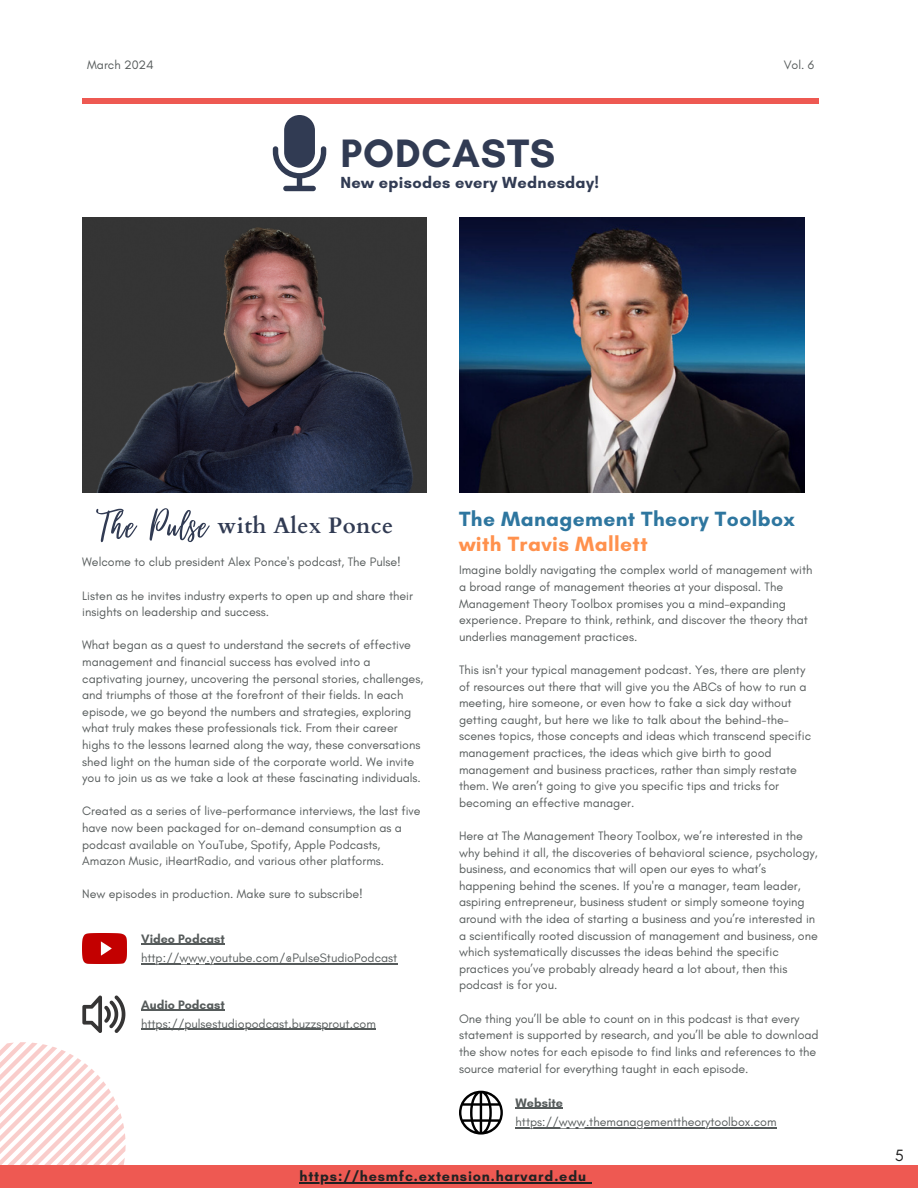
<style>
.page{position:relative;width:918px;height:1188px;background:#fff}
.page>*{position:absolute;margin:0;border:0;box-sizing:border-box;transform-origin:0 0}
.t1{font:52.35px "Virtual";letter-spacing:.02em;color:#313b53}
.t2{font:700 40.35px "Glacial Indifference";letter-spacing:.02em;color:#313b53}
.t3{font:700 22.35px "Cardo";letter-spacing:.02em;color:#313b53}
.t4{font:700 21px "Glacial Indifference";letter-spacing:.02em;color:#2e769f}
.t5{font:700 21px "Glacial Indifference";letter-spacing:.02em;color:#ff914d}
.t6{font:16.65px "Glacial Indifference";color:#222}
.t7{font:700 16.35px "Glacial Indifference";letter-spacing:.02em;color:#313b53}
.t8{font:700 14.4px "Glacial Indifference";letter-spacing:.06em;color:#222}
.t9{font:12.45px/16.6px "Glacial Indifference";color:#565b5b}
.t10{font:700 12.45px "Glacial Indifference";color:#565b5b}
</style>
<div class="page">
<div style="left:0;top:1165px;width:918px;height:23px;background:#ee5952"></div>
<div style="left:82px;top:98px;width:737px;height:5px;background:#ee5952"></div>
<svg style="left:0;top:1042px;width:126px;height:123px"></svg>
<img style="left:82px;top:217px;width:344px;height:276px">
<img style="left:459px;top:217px;width:345px;height:276px">
<svg style="left:273px;top:115px;width:53px;height:76px"></svg>
<img style="left:82px;top:933px;width:44px;height:30px">
<svg style="left:82px;top:996px;width:43px;height:37px"></svg>
<svg style="left:459px;top:1091px;width:44px;height:44px"></svg>
<hr style="left:300px;top:1182px;width:287px;height:2px;background:#222">
<hr style="left:141px;top:944px;width:84px;height:1px;background:#565b5b">
<hr style="left:141px;top:963px;width:256px;height:1px;background:#565b5b">
<hr style="left:141px;top:1009px;width:84px;height:2px;background:#565b5b">
<hr style="left:141px;top:1029px;width:235px;height:1px;background:#565b5b">
<hr style="left:516px;top:1108px;width:47px;height:1px;background:#565b5b">
<hr style="left:516px;top:1127px;width:261px;height:1px;background:#565b5b">
<p class="t9" style="left:87px;top:57px;width:68px">March 2024</p>
<p class="t9" style="left:784px;top:57px;width:32px">Vol. 6</p>
<h2 class="t2" style="left:341px;top:128px;width:216px">PODCASTS</h2>
<h3 class="t7" style="left:341px;top:172px;width:260px">New episodes every Wednesday!</h3>
<h1 class="t1" style="left:97px;top:497px;width:112px">The Pulse</h1>
<h3 class="t3" style="left:218px;top:511px;width:177px">with Alex Ponce</h3>
<p class="t9" style="left:82px;top:554px;width:320px">Welcome to club president Alex Ponce's podcast, The Pulse!</p>
<p class="t9" style="left:82px;top:587px;width:332px">Listen as he invites industry experts to open up and share their insights on leadership and success.</p>
<p class="t9" style="left:82px;top:637px;width:343px">What began as a quest to understand the secrets of effective management and financial success has evolved into a captivating journey, uncovering the personal stories, challenges, and triumphs of those at the forefront of their fields. In each episode, we go beyond the numbers and strategies, exploring what truly makes these professionals tick. From their career highs to the lessons learned along the way, these conversations shed light on the human side of the corporate world. We invite you to join us as we take a look at these fascinating individuals.</p>
<p class="t9" style="left:82px;top:803px;width:340px">Created as a series of live-performance interviews, the last five have now been packaged for on-demand consumption as a podcast available on YouTube, Spotify, Apple Podcasts, Amazon Music, iHeartRadio, and various other platforms.</p>
<p class="t9" style="left:82px;top:886px;width:282px">New episodes in production. Make sure to subscribe!</p>
<p class="t10" style="left:141px;top:931px;width:85px">Video Podcast</p>
<p class="t9" style="left:141px;top:950px;width:258px">http://www.youtube.com/@PulseStudioPodcast</p>
<p class="t10" style="left:141px;top:997px;width:85px">Audio Podcast</p>
<p class="t9" style="left:141px;top:1016px;width:236px">https://pulsestudiopodcast.buzzsprout.com</p>
<h3 class="t4" style="left:459px;top:507px;width:337px">The Management Theory Toolbox</h3>
<h3 class="t5" style="left:459px;top:531px;width:190px">with Travis Mallett</h3>
<p class="t9" style="left:459px;top:562px;width:355px">Imagine boldly navigating the complex world of management with a broad range of management theories at your disposal. The Management Theory Toolbox promises you a mind-expanding experience. Prepare to think, rethink, and discover the theory that underlies management practices.</p>
<p class="t9" style="left:459px;top:661px;width:354px">This isn't your typical management podcast. Yes, there are plenty of resources out there that will give you the ABCs of how to run a meeting, hire someone, or even how to fake a sick day without getting caught, but here we like to talk about the behind-the&shy;scenes topics, those concepts and ideas which transcend specific management practices, the ideas which give birth to good management and business practices, rather than simply restate them. We aren’t going to give you specific tips and tricks for becoming an effective manager.</p>
<p class="t9" style="left:459px;top:827px;width:360px">Here at The Management Theory Toolbox, we’re interested in the why behind it all, the discoveries of behavioral science, psychology, business, and economics that will open our eyes to what’s happening behind the scenes. If you're a manager, team leader, aspiring entrepreneur, business student or simply someone toying around with the idea of starting a business and you’re interested in a scientifically rooted discussion of management and business, one which systematically discusses the ideas behind the specific practices you’ve probably already heard a lot about, then this podcast is for you.</p>
<p class="t9" style="left:459px;top:1010px;width:361px">One thing you’ll be able to count on in this podcast is that every statement is supported by research, and you’ll be able to download the show notes for each episode to find links and references to the source material for everything taught in each episode.</p>
<p class="t10" style="left:516px;top:1095px;width:49px">Website</p>
<p class="t9" style="left:516px;top:1114px;width:263px">https://www.themanagementtheorytoolbox.com</p>
<p class="t8" style="left:300px;top:1168px;width:288px">https://hesmfc.extension.harvard.edu</p>
<h3 class="t6" style="left:895px;top:1145px;width:11px">5</h3>
</div>
